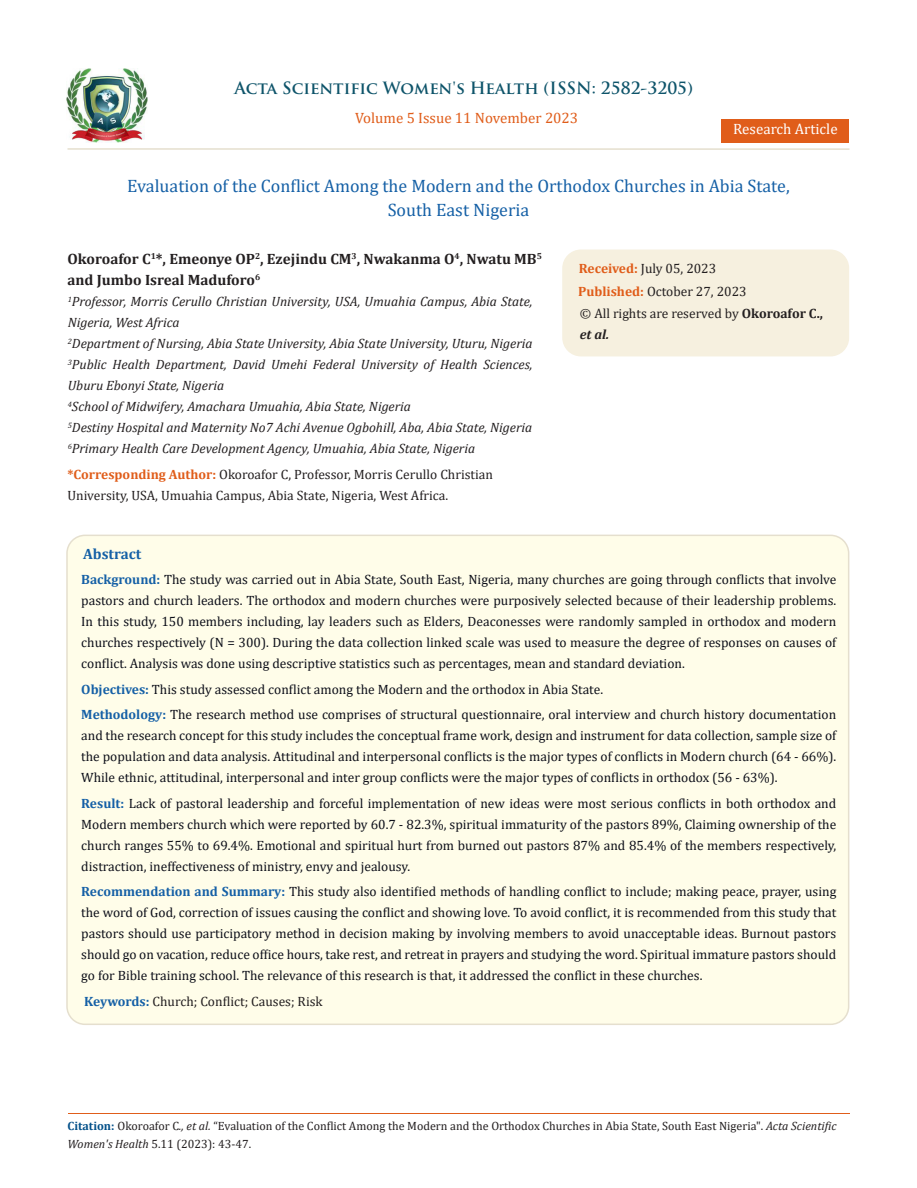
<style>
.page{position:relative;width:917px;height:1188px;background:#fff}
.page>*{position:absolute;margin:0;border:0;box-sizing:border-box;transform-origin:0 0}
.t1{font:18px/24px "Cambria";color:#1560a6;text-align:center}
.t2{font:700 16.5px "Trajan Pro";color:#0e546a}
.t3{font:700 15px/21px "Cambria";color:#231f20}
.t4{font:15px "Cambria";color:#e05d1a}
.t5{font:15px "Cambria";color:#fff}
.t6{font:700 15px "Cambria";color:#1560a6}
.No_Spacing{font:13.5px/21px "Cambria";color:#0e101a;text-align:justify}
.t7{font:italic 13.5px/21px "Cambria";color:#231f20}
.No_Spacing-2{font:13.5px/21px "Cambria";color:#231f20}
.t8{font:12px/18px "Cambria";color:#231f20}
.s1{font-weight:700;color:#e05d1a}
.s2{font-weight:700}
.s3{font-weight:700;font-style:italic}
.s4{font-weight:700;color:#1560a6}
.s5{font-weight:700;color:#035089}
.s6{font-style:italic}
</style>
<div class="page">
<img style="left:67px;top:68px;width:80px;height:74px">
<div style="left:721px;top:119px;width:128px;height:23px;background:#e05d1a"></div>
<div style="left:563px;top:250px;width:285px;height:106px;background:#f6f0df;border-radius:18px"></div>
<div style="left:562px;top:250px;width:287px;height:106px;border:2px solid #f6f0df;border-radius:18px"></div>
<div style="left:67px;top:535px;width:781px;height:489px;background:#fffde9;border-radius:18px"></div>
<hr style="left:68px;top:1113px;width:781px;height:1px;background:#e05d1a">
<hr style="left:67px;top:148px;width:782px;height:2px;background:#e5dfce">
<p class="t2" style="left:234px;top:77px;width:460px">Acta Scientific Women's Health (ISSN: 2582-3205)</p>
<p class="t4" style="left:355px;top:109px;width:224px">Volume 5 Issue 11 November 2023</p>
<p class="t5" style="left:733px;top:120px;width:106px">Research Article</p>
<p class="t1" style="left:127px;top:174px;width:664px">Evaluation of the Conflict Among the Modern and the Orthodox Churches in Abia State,<br>South East Nigeria</p>
<p class="t3" style="left:67px;top:248px;width:476px">Okoroafor C<sup>1</sup>*, Emeonye OP<sup>2</sup>, Ezejindu CM<sup>3</sup>, Nwakanma O<sup>4</sup>, Nwatu MB<sup>5 </sup>and Jumbo Isreal Maduforo<sup>6</sup></p>
<p class="t7" style="left:68px;top:291px;width:466px"><sup>1</sup>Professor, Morris Cerullo Christian University, USA, Umuahia Campus, Abia State,<br>Nigeria, West Africa</p>
<p class="t7" style="left:68px;top:333px;width:466px"><sup>2</sup>Department of Nursing, Abia State University, Abia State University, Uturu, Nigeria</p>
<p class="t7" style="left:68px;top:354px;width:466px"><sup>3</sup>Public Health Department, David Umehi Federal University of Health Sciences,<br>Uburu Ebonyi State, Nigeria</p>
<p class="t7" style="left:68px;top:396px;width:345px"><sup>4</sup>School of Midwifery, Amachara Umuahia, Abia State, Nigeria</p>
<p class="t7" style="left:68px;top:417px;width:466px"><sup>5</sup>Destiny Hospital and Maternity No7 Achi Avenue Ogbohill, Aba, Abia State, Nigeria</p>
<p class="t7" style="left:68px;top:438px;width:409px"><sup>6</sup>Primary Health Care Development Agency, Umuahia, Abia State, Nigeria</p>
<p class="No_Spacing-2" style="left:67px;top:463px;width:427px"><span class="s1">*Corresponding Author:</span> Okoroafor C, Professor, Morris Cerullo Christian<br>University, USA, Umuahia Campus, Abia State, Nigeria, West Africa.</p>
<p class="No_Spacing-2" style="left:579px;top:258px;width:139px"><span class="s1">Received:</span> July 05, 2023</p>
<p class="No_Spacing-2" style="left:578px;top:281px;width:170px"><span class="s1">Published:</span> October 27, 2023</p>
<p class="No_Spacing-2" style="left:580px;top:303px;width:244px">© All rights are reserved by <span class="s2">Okoroafor C., </span><span class="s3">et al.</span></p>
<p class="t6" style="left:83px;top:543px;width:60px">Abstract</p>
<p class="No_Spacing" style="left:81px;top:569px;width:756px"><span class="s4">Background:</span> The study was carried out in Abia State, South East, Nigeria, many churches are going through conflicts that involve pastors and church leaders. The orthodox and modern churches were purposively selected because of their leadership problems.<br>In this study, 150 members including, lay leaders such as Elders, Deaconesses were randomly sampled in orthodox and modern churches respectively (N = 300). During the data collection linked scale was used to measure the degree of responses on causes of conflict. Analysis was done using descriptive statistics such as percentages, mean and standard deviation.</p>
<p class="No_Spacing" style="left:81px;top:678px;width:523px"><span class="s4">Objectives:</span> This study assessed conflict among the Modern and the orthodox in Abia State.</p>
<p class="No_Spacing" style="left:81px;top:704px;width:756px"><span class="s4">Methodology:</span> The research method use comprises of structural questionnaire, oral interview and church history documentation and the research concept for this study includes the conceptual frame work, design and instrument for data collection, sample size of the population and data analysis. Attitudinal and interpersonal conflicts is the major types of conflicts in Modern church (64 - 66%).<br>While ethnic, attitudinal, interpersonal and inter group conflicts were the major types of conflicts in orthodox (56 - 63%).</p>
<p class="No_Spacing" style="left:81px;top:792px;width:756px"><span class="s4">Result:</span> Lack of pastoral leadership and forceful implementation of new ideas were most serious conflicts in both orthodox and Modern members church which were reported by 60.7 - 82.3%, spiritual immaturity of the pastors 89%, Claiming ownership of the church ranges 55% to 69.4%. Emotional and spiritual hurt from burned out pastors 87% and 85.4% of the members respectively, distraction, ineffectiveness of ministry, envy and jealousy.</p>
<p class="No_Spacing" style="left:81px;top:881px;width:756px"><span class="s4">Recommendation and Summary:</span> This study also identified methods of handling conflict to include; making peace, prayer, using the word of God, correction of issues causing the conflict and showing love. To avoid conflict, it is recommended from this study that pastors should use participatory method in decision making by involving members to avoid unacceptable ideas. Burnout pastors should go on vacation, reduce office hours, take rest, and retreat in prayers and studying the word. Spiritual immature pastors should go for Bible training school. The relevance of this research is that, it addressed the conflict in these churches.</p>
<p class="No_Spacing-2" style="left:84px;top:990px;width:240px"><span class="s4">Keywords:</span> Church; Conflict; Causes; Risk</p>
<p class="t8" style="left:68px;top:1117px;width:770px"><span class="s5">Citation:</span> Okoroafor C<span class="s6">., et al.</span> “Evaluation of the Conflict Among the Modern and the Orthodox Churches in Abia State, South East Nigeria". <span class="s6">Acta Scientific<br>Women's Health</span> 5.11 (2023): 43-47.</p>
</div>
